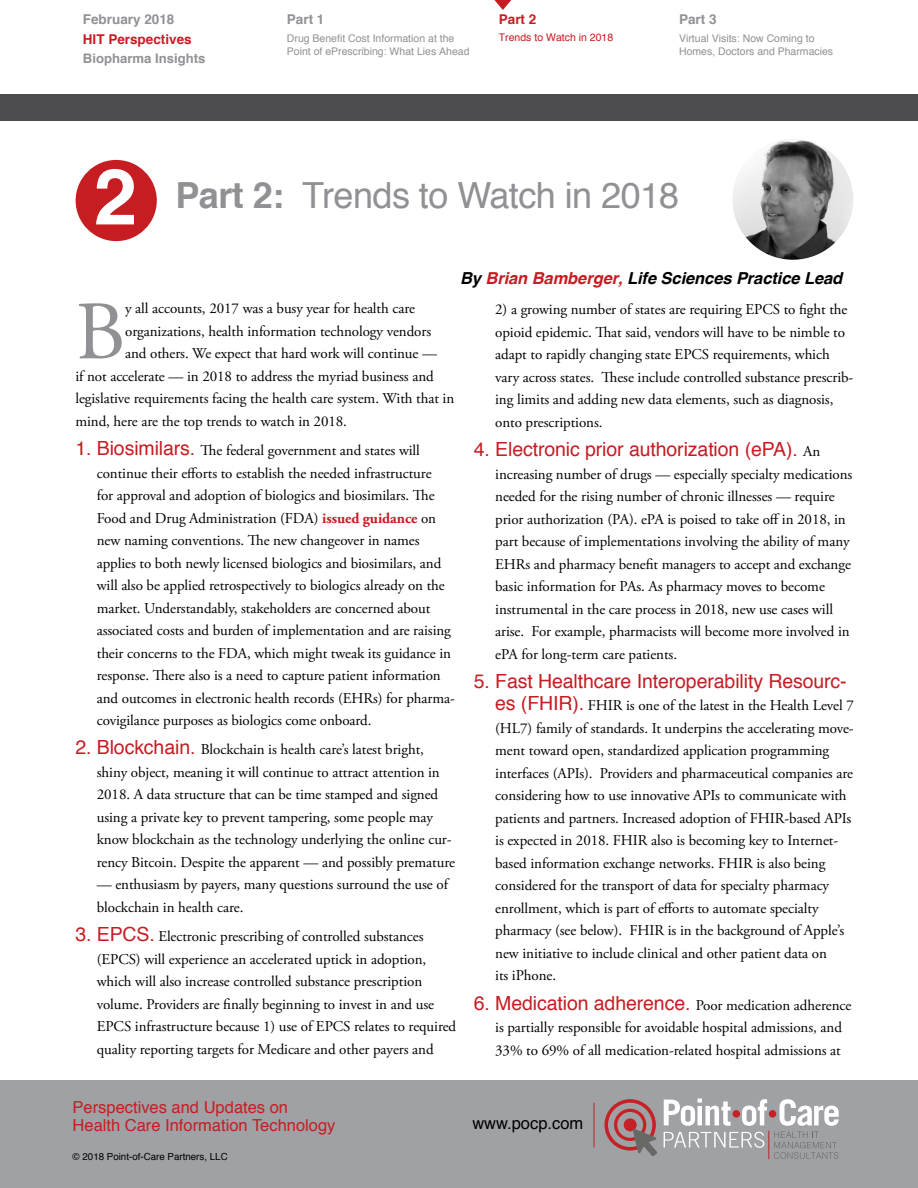
<style>
.page{position:relative;width:918px;height:1188px;background:#fff}
.page>*{position:absolute;margin:0;border:0;box-sizing:border-box;transform-origin:0 0}
.t1{font:82.8px "Adobe Garamond Pro";color:#919195}
.t2{font:700 78px "Helvetica";color:#fff}
.t3{font:36px "Helvetica";letter-spacing:-.015em;color:#919195}
.t4{font:19.5px "Helvetica";letter-spacing:-.005em;color:#c61d23}
.t5{font:16.5px/18px "Helvetica";color:#c61d23}
.t6{font:italic 700 16.5px "Helvetica";letter-spacing:-.005em;color:#000}
.t7{font:16.5px "Helvetica";color:#000}
.t8{font:15px/22.5px "Adobe Garamond Pro";letter-spacing:-.005em;color:#000}
.t9{font:700 13.5px "Helvetica";color:#919195}
.t10{font:700 13.5px "Helvetica";color:#c61d23}
.t11{font:700 13.2px "Helvetica";color:#919195}
.t12{font:10.5px/12.6px "Helvetica";color:#919195}
.t13{font:10.5px "Helvetica";color:#c61d23}
.t14{font:9.75px "Helvetica";color:#000}
.s1{font-weight:700}
.s2{color:#c61d23}
.s3{font-family:"Helvetica";font-size:19.5px;color:#c61d23}
.s4{font-weight:700;color:#c61d23}
.s5{font-family:"Adobe Garamond Pro";font-size:15px;color:#000}
</style>
<div class="page">
<div style="left:0;top:1080px;width:918px;height:108px;background:#a0a1a4"></div>
<div style="left:0;top:94px;width:918px;height:28px;background:#4d4d4f"></div>
<hr style="left:594px;top:1103px;width:1px;height:45px;background:#c61d23">
<svg style="left:664px;top:1098px;width:175px;height:61px"></svg>
<svg style="left:604px;top:1099px;width:53px;height:57px"></svg>
<svg style="left:494px;top:0;width:17px;height:10px"></svg>
<div style="left:76px;top:160px;width:81px;height:81px;background:#c61d23;border-radius:50%"></div>
<img style="left:732px;top:139px;width:121px;height:121px;border-radius:60px">
<p class="t9" style="left:83px;top:9px;width:93px">February 2018</p>
<p class="t10" style="left:83px;top:28px;width:110px">HIT Perspectives</p>
<p class="t11" style="left:83px;top:48px;width:124px">Biopharma Insights</p>
<p class="t9" style="left:287px;top:9px;width:39px">Part 1</p>
<p class="t12" style="left:287px;top:33px;width:184px">Drug Benefit Cost Information at the<br>Point of ePrescribing: What Lies Ahead</p>
<p class="t10" style="left:499px;top:9px;width:39px">Part 2</p>
<p class="t13" style="left:499px;top:29px;width:116px">Trends to Watch in 2018</p>
<p class="t9" style="left:679px;top:9px;width:39px">Part 3</p>
<p class="t12" style="left:679px;top:33px;width:156px">Virtual Visits: Now Coming to<br>Homes, Doctors and Pharmacies</p>
<h2 class="t2" style="left:94px;top:134px;width:45px">2</h2>
<h3 class="t3" style="left:176px;top:168px;width:505px"><span class="s1">Part 2:</span> Trends to Watch in 2018</h3>
<p class="t6" style="left:460px;top:264px;width:384px">By <span class="s2">Brian Bamberger,</span> Life Sciences Practice Lead</p>
<h1 class="t1" style="left:75px;top:282px;width:52px">B</h1>
<p class="t8" style="left:125px;top:298px;width:291px">y all accounts, 2017 was a busy year for health care</p>
<p class="t8" style="left:125px;top:320px;width:308px">organizations, health information technology vendors</p>
<p class="t8" style="left:125px;top:343px;width:313px">and others. We expect that hard work will continue —</p>
<p class="t8" style="left:75px;top:365px;width:360px">if not accelerate — in 2018 to address the myriad business and</p>
<p class="t8" style="left:75px;top:388px;width:380px">legislative requirements facing the health care system. With that in</p>
<p class="t8" style="left:75px;top:410px;width:273px">mind, here are the top trends to watch in 2018.</p>
<p class="t8" style="left:97px;top:440px;width:360px;text-indent:-21px"><span class="s3">1. Biosimilars.</span> The federal government and states will continue their efforts to establish the needed infrastructure<br>for approval and adoption of biologics and biosimilars. The Food and Drug Administration (FDA) <span class="s4">issued guidance</span> on new naming conventions. The new changeover in names applies to both newly licensed biologics and biosimilars, and will also be applied retrospectively to biologics already on the market. Understandably, stakeholders are concerned about associated costs and burden of implementation and are raising their concerns to the FDA, which might tweak its guidance in response. There also is a need to capture patient information and outcomes in electronic health records (EHRs) for pharma&shy;covigilance purposes as biologics come onboard.</p>
<p class="t8" style="left:97px;top:739px;width:360px;text-indent:-21px"><span class="s3">2. Blockchain.</span> Blockchain is health care’s latest bright, shiny object, meaning it will continue to attract attention in 2018. A data structure that can be time stamped and signed using a private key to prevent tampering, some people may know blockchain as the technology underlying the online cur&shy;rency Bitcoin. Despite the apparent — and possibly premature</p>
<p class="t8" style="left:97px;top:874px;width:353px">— enthusiasm by payers, many questions surround the use of blockchain in health care.</p>
<p class="t8" style="left:97px;top:926px;width:361px;text-indent:-21px"><span class="s3">3. EPCS.</span> Electronic prescribing of controlled substances (EPCS) will experience an accelerated uptick in adoption, which will also increase controlled substance prescription volume. Providers are finally beginning to invest in and use EPCS infrastructure because 1) use of EPCS relates to required quality reporting targets for Medicare and other payers and</p>
<p class="t8" style="left:495px;top:299px;width:360px">2) a growing number of states are requiring EPCS to fight the opioid epidemic. That said, vendors will have to be nimble to adapt to rapidly changing state EPCS requirements, which vary across states. These include controlled substance prescrib&shy;ing limits and adding new data elements, such as diagnosis, onto prescriptions.</p>
<h3 class="t4" style="left:474px;top:434px;width:348px">4. Electronic prior authorization (ePA). <span class="s5">An</span></h3>
<p class="t8" style="left:495px;top:463px;width:359px">increasing number of drugs — especially specialty medications needed for the rising number of chronic illnesses — require prior authorization (PA). ePA is poised to take off in 2018, in part because of implementations involving the ability of many EHRs and pharmacy benefit managers to accept and exchange basic information for PAs. As pharmacy moves to become instrumental in the care process in 2018, new use cases will arise. For example, pharmacists will become more involved in ePA for long-term care patients.</p>
<h3 class="t4" style="left:474px;top:666px;width:374px">5. Fast Healthcare Interoperability Resourc-</h3>
<p class="t8" style="left:495px;top:695px;width:360px"><span class="s3">es (FHIR).</span> FHIR is one of the latest in the Health Level 7 (HL7) family of standards. It underpins the accelerating move&shy;ment toward open, standardized application programming interfaces (APIs). Providers and pharmaceutical companies are considering how to use innovative APIs to communicate with patients and partners. Increased adoption of FHIR-based APIs is expected in 2018. FHIR also is becoming key to Internet&shy;based information exchange networks. FHIR is also being considered for the transport of data for specialty pharmacy enrollment, which is part of efforts to automate specialty pharmacy (see below). FHIR is in the background of Apple’s new initiative to include clinical and other patient data on<br>its iPhone.</p>
<p class="t8" style="left:495px;top:994px;width:358px;text-indent:-21px"><span class="s3">6. Medication adherence.</span> Poor medication adherence is partially responsible for avoidable hospital admissions, and<br>33% to 69% of all medication-related hospital admissions at</p>
<p class="t5" style="left:73px;top:1098px;width:264px">Perspectives and Updates on<br>Health Care Information Technology</p>
<p class="t14" style="left:73px;top:1149px;width:157px">© 2018 Point-of-Care Partners, LLC</p>
<p class="t7" style="left:472px;top:1111px;width:112px">www.pocp.com</p>
</div>
